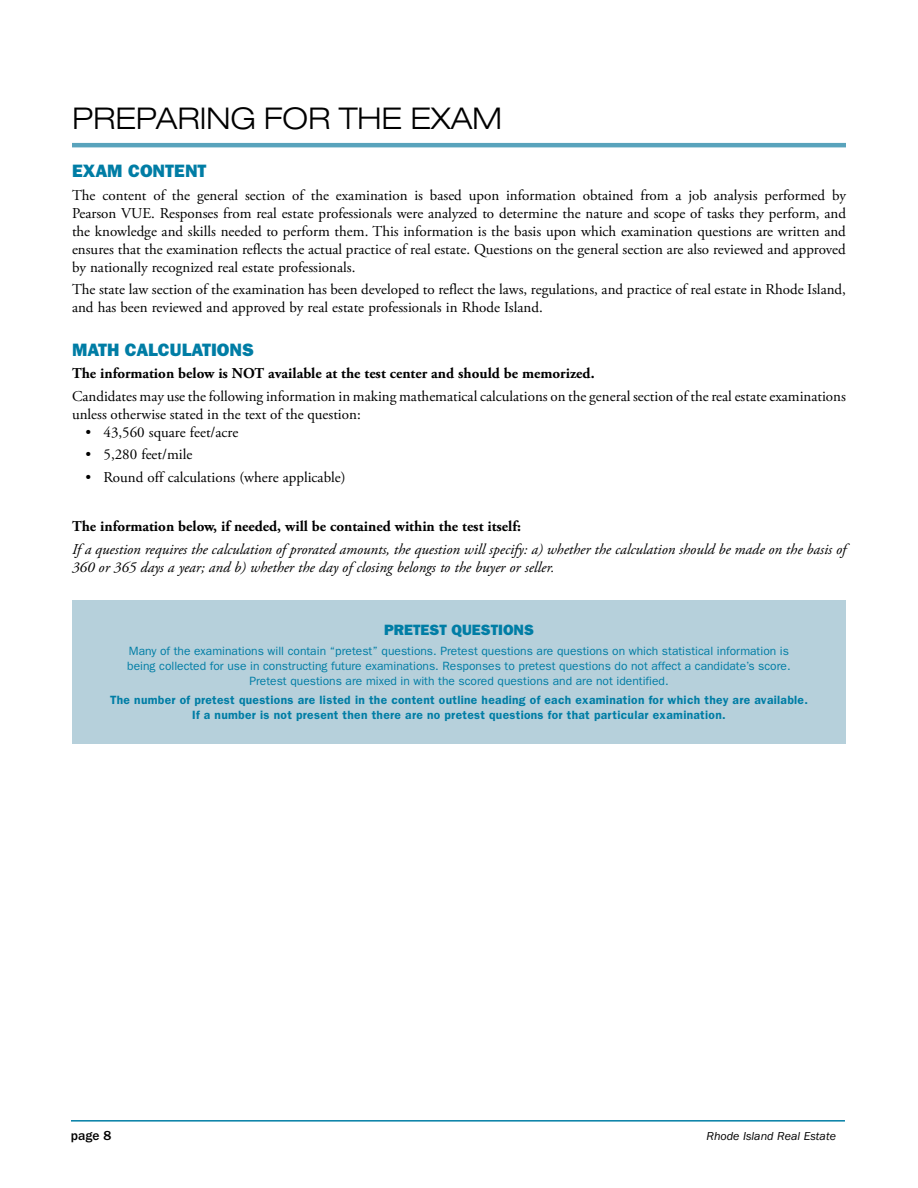
<style>
.page{position:relative;width:918px;height:1188px;background:#fff}
.page>*{position:absolute;margin:0;border:0;box-sizing:border-box;transform-origin:0 0}
.t1{font:300 expanded 30px "Helvetica Neue LT Std";color:#000}
.t2{font:18px "ITC Franklin Gothic Std Hvy";color:#007da5}
.t3{font:15px/18px "Adobe Garamond Pro";color:#000}
.t4{font:italic 15px/18px "Adobe Garamond Pro";color:#000}
.t5{font:700 15px "Adobe Garamond Pro";color:#000}
.t6{font:15px "ITC Franklin Gothic Std Hvy";color:#007da5}
.t7{font:500 13.5px "ITC Franklin Gothic Std";color:#000}
.t8{font:12px/15px "ITC Franklin Gothic Std";color:#007da5;text-align:center}
.t9{font:600 12px/15px "ITC Franklin Gothic Std";letter-spacing:.025em;color:#007da5;text-align:center}
.t10{font:italic 12px "ITC Franklin Gothic Std";color:#000}
</style>
<div class="page">
<hr style="left:71px;top:1120px;width:774px;height:2px;background:#007da5">
<hr style="left:72px;top:143px;width:774px;height:4px;background:#59a3bc">
<div style="left:72px;top:600px;width:774px;height:144px;background:#b6d0db"></div>
<h1 class="t1" style="left:72px;top:101px;width:432px">PREPARING FOR THE EXAM</h1>
<p class="t2" style="left:72px;top:161px;width:136px">EXAM CONTENT</p>
<p class="t3" style="left:72px;top:187px;width:776px;text-align:justify">The content of the general section of the examination is based upon information obtained from a job analysis performed by Pearson VUE. Responses from real estate professionals were analyzed to determine the nature and scope of tasks they perform, and the knowledge and skills needed to perform them. This information is the basis upon which examination questions are written and ensures that the examination reflects the actual practice of real estate. Questions on the general section are also reviewed and approved by nationally recognized real estate professionals.</p>
<p class="t3" style="left:72px;top:281px;width:776px">The state law section of the examination has been developed to reflect the laws, regulations, and practice of real estate in Rhode Island, and has been reviewed and approved by real estate professionals in Rhode Island.</p>
<p class="t2" style="left:72px;top:339px;width:183px">MATH CALCULATIONS</p>
<p class="t5" style="left:72px;top:365px;width:524px">The information below is NOT available at the test center and should be memorized.</p>
<p class="t3" style="left:72px;top:388px;width:775px">Candidates may use the following information in making mathematical calculations on the general section of the real estate examinations unless otherwise stated in the text of the question:</p>
<p class="t3" style="left:86px;top:424px;width:154px">• 43,560 square feet/acre</p>
<p class="t3" style="left:86px;top:446px;width:108px">• 5,280 feet/mile</p>
<p class="t3" style="left:86px;top:469px;width:262px">• Round off calculations (where applicable)</p>
<p class="t5" style="left:72px;top:518px;width:451px">The information below, if needed, will be contained within the test itself:</p>
<p class="t4" style="left:72px;top:541px;width:776px">If a question requires the calculation of prorated amounts, the question will specify: a) whether the calculation should be made on the basis of<br>360 or 365 days a year; and b) whether the day of closing belongs to the buyer or seller.</p>
<p class="t6" style="left:384px;top:621px;width:152px">PRETEST QUESTIONS</p>
<p class="t8" style="left:127px;top:643px;width:665px">Many of the examinations will contain “pretest” questions. Pretest questions are questions on which statistical information is being collected for use in constructing future examinations. Responses to pretest questions do not affect a candidate’s score.<br>Pretest questions are mixed in with the scored questions and are not identified.</p>
<p class="t9" style="left:110px;top:693px;width:699px">The number of pretest questions are listed in the content outline heading of each examination for which they are available.<br>If a number is not present then there are no pretest questions for that particular examination.</p>
<p class="t7" style="left:71px;top:1128px;width:42px">page 8</p>
<p class="t10" style="left:706px;top:1129px;width:131px">Rhode Island Real Estate</p>
</div>
